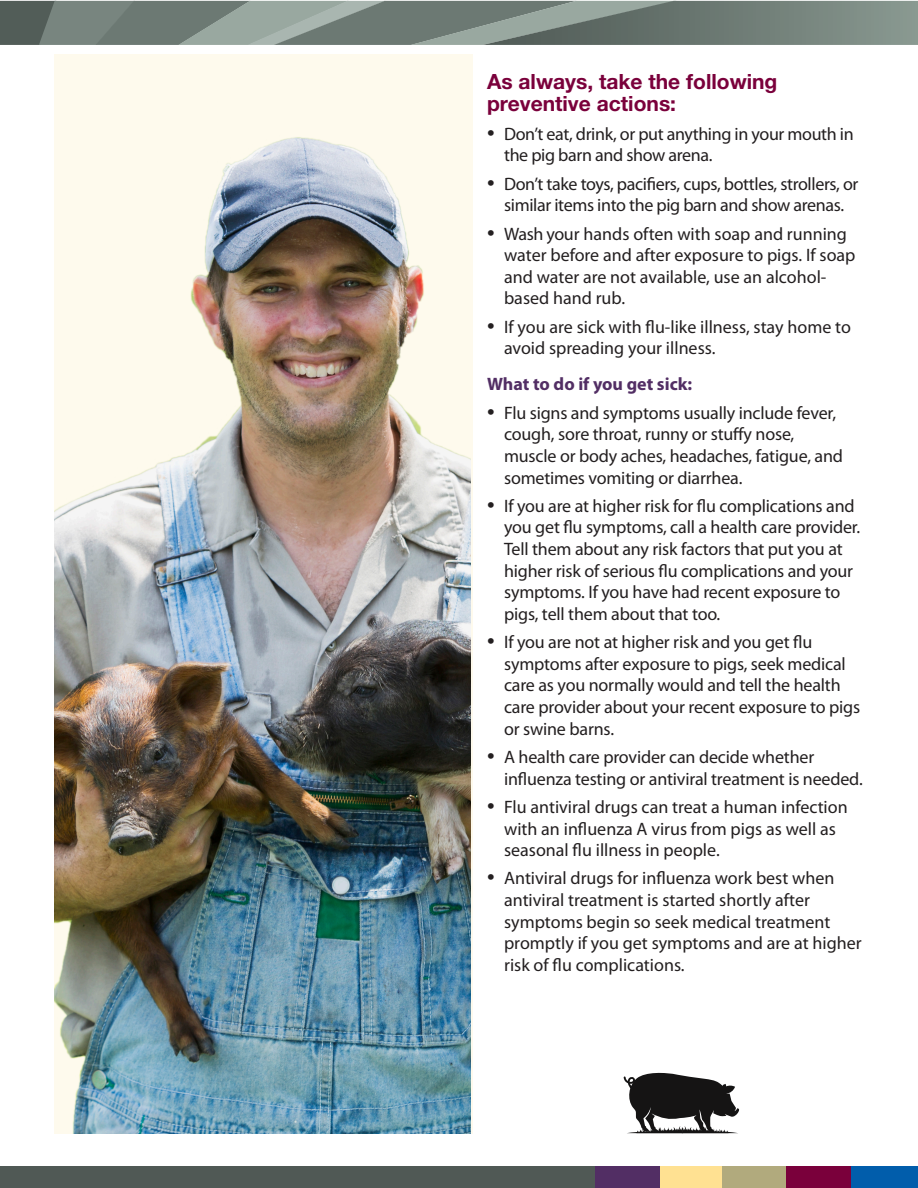
<style>
.page{position:relative;width:918px;height:1188px;background:#fff}
.page>*{position:absolute;margin:0;border:0;box-sizing:border-box;transform-origin:0 0}
.t1{font:700 21px/22.5px "Helvetica Neue LT Std";color:#7a003b}
.t2{font:18px/21.6px "Myriad Pro";letter-spacing:-.01em;color:#231f20}
.t3{font:700 18px "Myriad Pro";color:#522e64}
.s1{font-size:27px}
</style>
<div class="page">
<div style="left:0;top:1167px;width:597px;height:21px;background:#505955"></div>
<div style="left:658px;top:1167px;width:65px;height:21px;background:#ffe192"></div>
<div style="left:722px;top:1167px;width:65px;height:21px;background:#b1aa7d"></div>
<div style="left:787px;top:1167px;width:64px;height:21px;background:#7a003b"></div>
<div style="left:851px;top:1167px;width:67px;height:21px;background:#015dab"></div>
<div style="left:595px;top:1167px;width:64px;height:21px;background:#522e64"></div>
<svg style="left:0;top:1px;width:918px;height:44px;background:#77857e"></svg>
<div style="left:54px;top:54px;width:418px;height:1080px;background:#fefaed"></div>
<img style="left:54px;top:137px;width:417px;height:997px">
<svg style="left:624px;top:1072px;width:115px;height:61px"></svg>
<h3 class="t1" style="left:487px;top:70px;width:292px">As always, take the following preventive actions:</h3>
<p class="t2" style="left:504px;top:123px;width:351px;text-indent:-17px"><span class="s1">•</span> Don’t eat, drink, or put anything in your mouth in the pig barn and show arena.</p>
<p class="t2" style="left:487px;top:173px;width:373px;text-align:center"><span class="s1">•</span> Don’t take toys, pacifiers, cups, bottles, strollers, or similar items into the pig barn and show arenas.</p>
<p class="t2" style="left:504px;top:223px;width:353px;text-indent:-17px"><span class="s1">•</span> Wash your hands often with soap and running water before and after exposure to pigs. If soap and water are not available, use an alcohol&shy;based hand rub.</p>
<p class="t2" style="left:504px;top:316px;width:348px;text-indent:-17px"><span class="s1">•</span> If you are sick with flu-like illness, stay home to avoid spreading your illness.</p>
<h4 class="t3" style="left:487px;top:374px;width:207px">What to do if you get sick:</h4>
<p class="t2" style="left:504px;top:402px;width:340px;text-indent:-17px"><span class="s1">•</span> Flu signs and symptoms usually include fever, cough, sore throat, runny or stuffy nose, muscle or body aches, headaches, fatigue, and sometimes vomiting or diarrhea.</p>
<p class="t2" style="left:504px;top:495px;width:358px;text-indent:-17px"><span class="s1">•</span> If you are at higher risk for flu complications and you get flu symptoms, call a health care provider.<br>Tell them about any risk factors that put you at higher risk of serious flu complications and your symptoms. If you have had recent exposure to pigs, tell them about that too.</p>
<p class="t2" style="left:504px;top:632px;width:358px;text-indent:-17px"><span class="s1">•</span> If you are not at higher risk and you get flu symptoms after exposure to pigs, seek medical care as you normally would and tell the health care provider about your recent exposure to pigs or swine barns.</p>
<p class="t2" style="left:504px;top:746px;width:360px;text-indent:-17px"><span class="s1">•</span> A health care provider can decide whether influenza testing or antiviral treatment is needed.</p>
<p class="t2" style="left:504px;top:796px;width:345px;text-indent:-17px"><span class="s1">•</span> Flu antiviral drugs can treat a human infection with an influenza A virus from pigs as well as seasonal flu illness in people.</p>
<p class="t2" style="left:504px;top:868px;width:359px;text-indent:-17px"><span class="s1">•</span> Antiviral drugs for influenza work best when antiviral treatment is started shortly after symptoms begin so seek medical treatment promptly if you get symptoms and are at higher risk of flu complications.</p>
</div>
